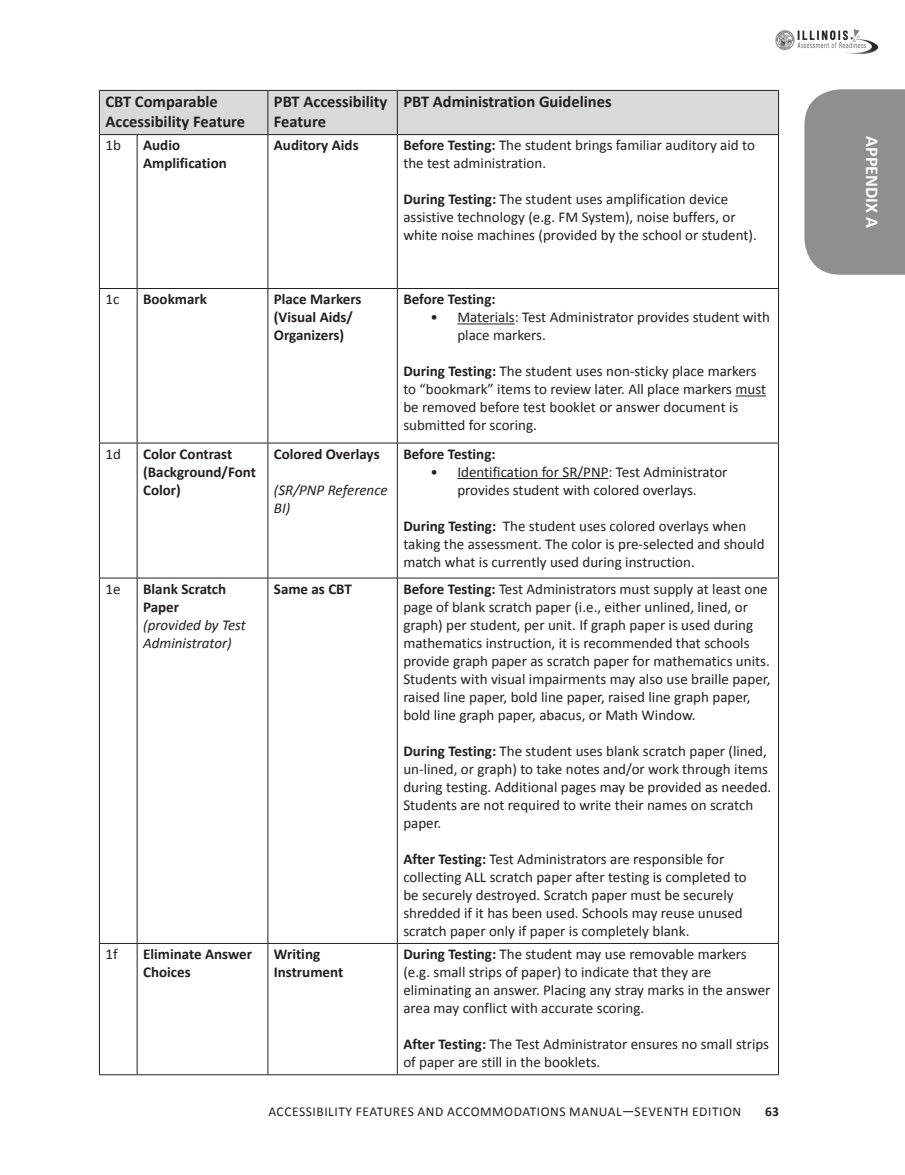
<style>
.page{position:relative;width:905px;height:1175px;background:#fff}
.page>*{position:absolute;margin:0;border:0;box-sizing:border-box;transform-origin:0 0}
.t1{font:700 18px "Calibri";color:#fff}
.t2{font:700 16.5px/19.8px "Calibri";color:#231f20}
.t3{font:15px/18px "Calibri";color:#231f20}
.t4{font:700 15px/18px "Calibri";color:#231f20}
.t5{font:italic 15px/18px "Calibri";color:#231f20}
.t6{font:13.5px "Calibri";letter-spacing:.04em;color:#231f20}
.t7{font:700 13.5px "Calibri";color:#231f20}
.s1{font-weight:700}
</style>
<div class="page">
<svg style="left:804px;top:89px;width:100px;height:186px;background:#939594"></svg>
<img style="left:775px;top:29px;width:102px;height:25px">
<div style="left:100px;top:91px;width:678px;height:43px;background:#d9d9d9"></div>
<hr style="left:268px;top:90px;width:129px;height:1px;background:#231f20">
<hr style="left:397px;top:90px;width:381px;height:1px;background:#231f20">
<hr style="left:397px;top:91px;width:1px;height:43px;background:#231f20">
<hr style="left:778px;top:91px;width:1px;height:43px;background:#231f20">
<hr style="left:268px;top:134px;width:129px;height:1px;background:#231f20">
<hr style="left:397px;top:134px;width:381px;height:1px;background:#231f20">
<hr style="left:99px;top:288px;width:38px;height:1px;background:#231f20">
<hr style="left:137px;top:288px;width:131px;height:1px;background:#231f20">
<hr style="left:268px;top:288px;width:129px;height:1px;background:#231f20">
<hr style="left:397px;top:288px;width:381px;height:1px;background:#231f20">
<hr style="left:99px;top:442px;width:38px;height:1px;background:#231f20">
<hr style="left:137px;top:442px;width:131px;height:1px;background:#231f20">
<hr style="left:268px;top:442px;width:129px;height:1px;background:#231f20">
<hr style="left:397px;top:442px;width:381px;height:1px;background:#231f20">
<hr style="left:99px;top:577px;width:38px;height:1px;background:#231f20">
<hr style="left:137px;top:577px;width:131px;height:1px;background:#231f20">
<hr style="left:268px;top:577px;width:129px;height:1px;background:#231f20">
<hr style="left:397px;top:577px;width:381px;height:1px;background:#231f20">
<hr style="left:99px;top:943px;width:38px;height:1px;background:#231f20">
<hr style="left:137px;top:943px;width:131px;height:1px;background:#231f20">
<hr style="left:268px;top:943px;width:129px;height:1px;background:#231f20">
<hr style="left:397px;top:943px;width:381px;height:1px;background:#231f20">
<hr style="left:99px;top:1074px;width:38px;height:1px;background:#231f20">
<hr style="left:137px;top:1074px;width:131px;height:1px;background:#231f20">
<hr style="left:268px;top:1074px;width:129px;height:1px;background:#231f20">
<hr style="left:397px;top:1074px;width:381px;height:1px;background:#231f20">
<hr style="left:99px;top:135px;width:1px;height:153px;background:#231f20">
<hr style="left:99px;top:289px;width:1px;height:153px;background:#231f20">
<hr style="left:99px;top:443px;width:1px;height:134px;background:#231f20">
<hr style="left:99px;top:578px;width:1px;height:365px;background:#231f20">
<hr style="left:99px;top:943px;width:1px;height:131px;background:#231f20">
<hr style="left:137px;top:135px;width:1px;height:153px;background:#231f20">
<hr style="left:267px;top:135px;width:1px;height:153px;background:#231f20">
<hr style="left:397px;top:135px;width:1px;height:153px;background:#231f20">
<hr style="left:778px;top:135px;width:1px;height:153px;background:#231f20">
<hr style="left:137px;top:289px;width:1px;height:153px;background:#231f20">
<hr style="left:267px;top:289px;width:1px;height:153px;background:#231f20">
<hr style="left:397px;top:289px;width:1px;height:153px;background:#231f20">
<hr style="left:778px;top:289px;width:1px;height:153px;background:#231f20">
<hr style="left:137px;top:443px;width:1px;height:134px;background:#231f20">
<hr style="left:267px;top:443px;width:1px;height:134px;background:#231f20">
<hr style="left:397px;top:443px;width:1px;height:134px;background:#231f20">
<hr style="left:778px;top:443px;width:1px;height:134px;background:#231f20">
<hr style="left:137px;top:578px;width:1px;height:365px;background:#231f20">
<hr style="left:267px;top:578px;width:1px;height:365px;background:#231f20">
<hr style="left:397px;top:578px;width:1px;height:365px;background:#231f20">
<hr style="left:778px;top:578px;width:1px;height:365px;background:#231f20">
<hr style="left:137px;top:943px;width:1px;height:131px;background:#231f20">
<hr style="left:267px;top:943px;width:1px;height:131px;background:#231f20">
<hr style="left:397px;top:943px;width:1px;height:131px;background:#231f20">
<hr style="left:778px;top:943px;width:1px;height:131px;background:#231f20">
<hr style="left:99px;top:90px;width:38px;height:1px;background:#231f20">
<hr style="left:99px;top:91px;width:1px;height:43px;background:#231f20">
<hr style="left:137px;top:90px;width:131px;height:1px;background:#231f20">
<hr style="left:267px;top:91px;width:1px;height:43px;background:#231f20">
<hr style="left:99px;top:134px;width:38px;height:1px;background:#231f20">
<hr style="left:137px;top:134px;width:131px;height:1px;background:#231f20">
<hr style="left:457px;top:323px;width:57px;height:1px;background:#231f20">
<hr style="left:735px;top:395px;width:31px;height:1px;background:#231f20">
<hr style="left:457px;top:478px;width:151px;height:1px;background:#231f20">
<p class="t2" style="left:105px;top:91px;width:141px">CBT Comparable<br>Accessibility Feature</p>
<p class="t2" style="left:274px;top:91px;width:115px">PBT Accessibility<br>Feature</p>
<p class="t2" style="left:403px;top:91px;width:210px">PBT Administration Guidelines</p>
<p class="t3" style="left:105px;top:136px;width:17px">1b</p>
<p class="t4" style="left:143px;top:136px;width:85px">Audio<br>Amplification</p>
<p class="t4" style="left:274px;top:136px;width:86px">Auditory Aids</p>
<p class="t3" style="left:403px;top:136px;width:353px"><span class="s1">Before Testing:</span> The student brings familiar auditory aid to the test administration.</p>
<p class="t3" style="left:403px;top:190px;width:355px"><span class="s1">During Testing:</span> The student uses amplification device assistive technology (e.g. FM System), noise buffers, or white noise machines (provided by the school or student).</p>
<p class="t3" style="left:105px;top:290px;width:15px">1c</p>
<p class="t4" style="left:143px;top:290px;width:65px">Bookmark</p>
<p class="t4" style="left:274px;top:290px;width:89px">Place Markers (Visual Aids/<br>Organizers)</p>
<p class="t4" style="left:403px;top:290px;width:94px">Before Testing:</p>
<p class="t3" style="left:457px;top:308px;width:314px;text-indent:-27px">• Materials: Test Administrator provides student with place markers.</p>
<p class="t3" style="left:403px;top:362px;width:364px"><span class="s1">During Testing:</span> The student uses non-sticky place markers to “bookmark” items to review later. All place markers must be removed before test booklet or answer document is submitted for scoring.</p>
<p class="t3" style="left:105px;top:444px;width:17px">1d</p>
<p class="t4" style="left:143px;top:444px;width:114px">Color Contrast (Background/Font<br>Color)</p>
<p class="t4" style="left:274px;top:444px;width:107px">Colored Overlays</p>
<p class="t5" style="left:274px;top:480px;width:115px">(SR/PNP Reference<br>BI)</p>
<p class="t4" style="left:403px;top:444px;width:94px">Before Testing:</p>
<p class="t3" style="left:430px;top:462px;width:299px;text-align:center">• Identification for SR/PNP: Test Administrator provides student with colored overlays.</p>
<p class="t3" style="left:403px;top:516px;width:363px"><span class="s1">During Testing:</span> The student uses colored overlays when taking the assessment. The color is pre-selected and should match what is currently used during instruction.</p>
<p class="t3" style="left:105px;top:579px;width:17px">1e</p>
<p class="t4" style="left:143px;top:579px;width:85px">Blank Scratch<br>Paper</p>
<p class="t5" style="left:143px;top:615px;width:104px">(provided by Test<br>Administrator)</p>
<p class="t4" style="left:274px;top:579px;width:79px">Same as CBT</p>
<p class="t3" style="left:403px;top:579px;width:368px"><span class="s1">Before Testing:</span> Test Administrators must supply at least one page of blank scratch paper (i.e., either unlined, lined, or graph) per student, per unit. If graph paper is used during mathematics instruction, it is recommended that schools provide graph paper as scratch paper for mathematics units.<br>Students with visual impairments may also use braille paper, raised line paper, bold line paper, raised line graph paper, bold line graph paper, abacus, or Math Window.</p>
<p class="t3" style="left:403px;top:741px;width:369px"><span class="s1">During Testing:</span> The student uses blank scratch paper (lined, un-lined, or graph) to take notes and/or work through items during testing. Additional pages may be provided as needed.<br>Students are not required to write their names on scratch paper.</p>
<p class="t3" style="left:403px;top:849px;width:345px"><span class="s1">After Testing:</span> Test Administrators are responsible for collecting ALL scratch paper after testing is completed to be securely destroyed. Scratch paper must be securely shredded if it has been used. Schools may reuse unused scratch paper only if paper is completely blank.</p>
<p class="t3" style="left:105px;top:944px;width:14px">1f</p>
<p class="t4" style="left:143px;top:944px;width:110px">Eliminate Answer<br>Choices</p>
<p class="t4" style="left:274px;top:944px;width:71px">Writing<br>Instrument</p>
<p class="t3" style="left:403px;top:944px;width:368px"><span class="s1">During Testing:</span> The student may use removable markers (e.g. small strips of paper) to indicate that they are eliminating an answer. Placing any stray marks in the answer area may conflict with accurate scoring.</p>
<p class="t3" style="left:403px;top:1034px;width:367px"><span class="s1">After Testing:</span> The Test Administrator ensures no small strips of paper are still in the booklets.</p>
<p class="t6" style="left:268px;top:1102px;width:474px">ACCESSIBILITY FEATURES AND ACCOMMODATIONS MANUAL—SEVENTH EDITION</p>
<p class="t7" style="left:765px;top:1102px;width:15px">63</p>
<p class="t1" style="left:884px;top:136px;width:93px;rotate:90deg">APPENDIX A</p>
</div>
